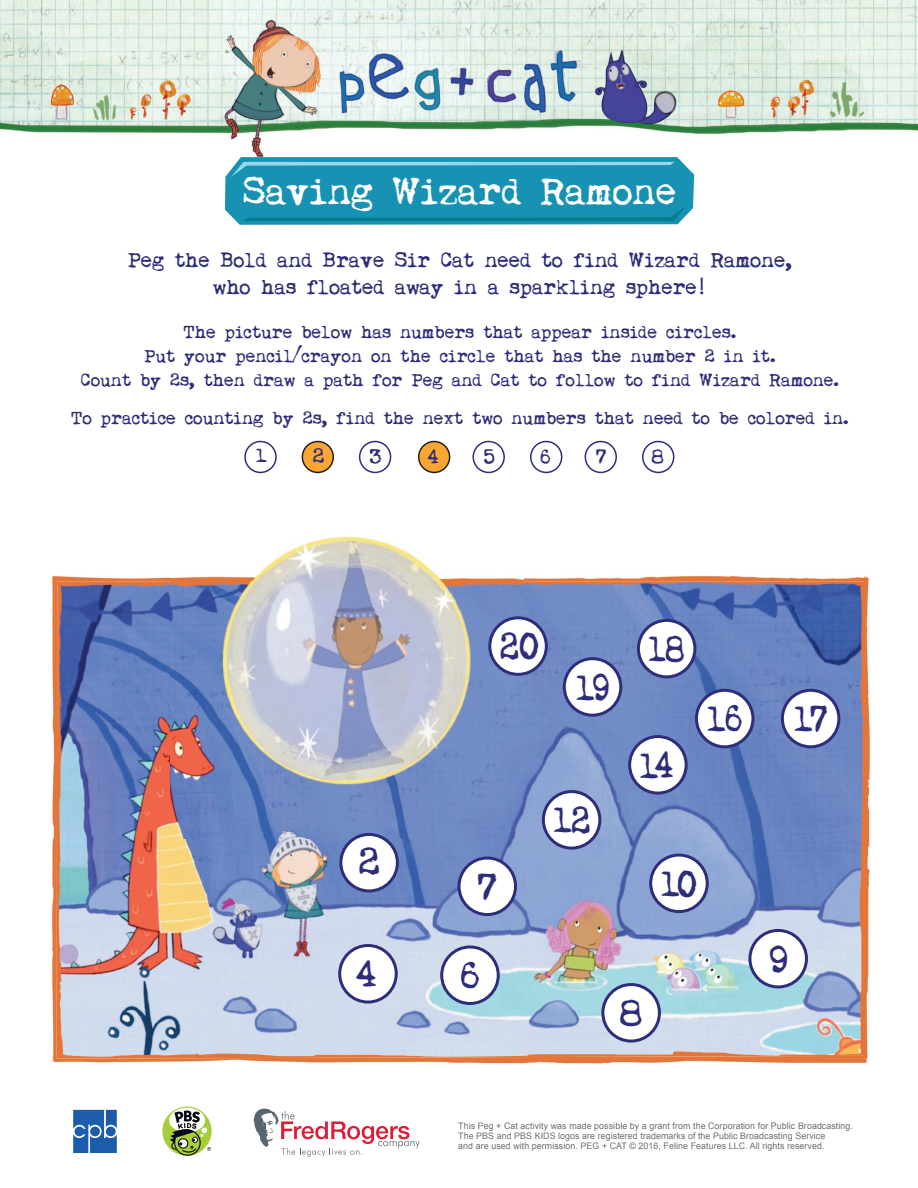
<style>
.page{position:relative;width:918px;height:1188px;background:#fff}
.page>*{position:absolute;margin:0;border:0;box-sizing:border-box;transform-origin:0 0}
.t1{font:39px "My Underwood";letter-spacing:-.075em;color:#2e2d7a;scale:.9 1}
.t2{font:39px "My Underwood";letter-spacing:-.075em;color:#2e2d7a}
.t3{font:39px "My Underwood";letter-spacing:-.075em;color:#2e2d7a;scale:.85 1}
.t4{font:38.1px "My Underwood";color:#fff}
.t5{font:21px/27px "My Underwood";color:#2e2d79;text-align:center}
.t6{font:21px "My Underwood";color:#2e2d7a}
.t7{font:18px/24px "My Underwood";color:#2e2d79;text-align:center}
.t8{font:9px/10.4px "Arial";letter-spacing:.01em;color:#6c6d70}
.s1{font-family:"American Typewriter";font-size:24px}
</style>
<div class="page">
<img style="left:0;top:0;width:918px;height:1149px">
<img style="left:52px;top:575px;width:118px;height:49px">
<img style="left:523px;top:575px;width:348px;height:49px">
<img style="left:52px;top:624px;width:51px;height:439px">
<img style="left:820px;top:624px;width:51px;height:439px">
<img style="left:103px;top:1057px;width:717px;height:6px">
<img style="left:57px;top:582px;width:151px;height:477px">
<img style="left:511px;top:582px;width:353px;height:475px">
<img style="left:207px;top:838px;width:304px;height:220px">
<img style="left:170px;top:485px;width:353px;height:353px">
<div style="left:244px;top:441px;width:33px;height:32px;border:2px solid #2e2d7a;border-radius:50%"></div>
<div style="left:302px;top:442px;width:31px;height:30px;background:#faa633;border-radius:50%"></div>
<div style="left:302px;top:441px;width:32px;height:32px;border:2px solid #231f20;border-radius:50%"></div>
<div style="left:359px;top:441px;width:32px;height:32px;border:2px solid #2e2d7a;border-radius:50%"></div>
<div style="left:419px;top:442px;width:31px;height:30px;background:#faa633;border-radius:50%"></div>
<div style="left:418px;top:441px;width:32px;height:32px;border:2px solid #231f20;border-radius:50%"></div>
<div style="left:472px;top:441px;width:33px;height:32px;border:2px solid #2e2d7a;border-radius:50%"></div>
<div style="left:531px;top:442px;width:31px;height:30px;background:#fff;border-radius:50%"></div>
<div style="left:530px;top:441px;width:32px;height:32px;border:2px solid #2e2d7a;border-radius:50%"></div>
<div style="left:585px;top:441px;width:32px;height:32px;border:2px solid #2e2d7a;border-radius:50%"></div>
<div style="left:643px;top:442px;width:31px;height:30px;background:#fff;border-radius:50%"></div>
<div style="left:642px;top:441px;width:32px;height:32px;border:2px solid #2e2d7a;border-radius:50%"></div>
<svg style="left:225px;top:157px;width:469px;height:68px;background:#2297b5"></svg>
<svg style="left:254px;top:1109px;width:166px;height:48px"></svg>
<svg style="left:161px;top:1106px;width:52px;height:51px"></svg>
<div style="left:162px;top:1107px;width:50px;height:49px;background:#a6ce39;border-radius:50%"></div>
<svg style="left:169px;top:1108px;width:42px;height:49px"></svg>
<svg style="left:73px;top:1110px;width:44px;height:43px;background:#3b73b6"></svg>
<div style="left:341px;top:834px;width:56px;height:57px;background:#fff;border-radius:50%"></div>
<div style="left:339px;top:833px;width:60px;height:59px;border:3px solid #2e2d7a;border-radius:50%"></div>
<div style="left:340px;top:946px;width:56px;height:56px;background:#fff;border-radius:50%"></div>
<div style="left:338px;top:944px;width:60px;height:60px;border:3px solid #2e2d7a;border-radius:50%"></div>
<div style="left:543px;top:792px;width:57px;height:56px;background:#fff;border-radius:50%"></div>
<div style="left:542px;top:790px;width:59px;height:60px;border:3px solid #2e2d7a;border-radius:50%"></div>
<div style="left:630px;top:737px;width:56px;height:56px;background:#fff;border-radius:50%"></div>
<div style="left:628px;top:735px;width:60px;height:60px;border:3px solid #2e2d7a;border-radius:50%"></div>
<div style="left:696px;top:690px;width:57px;height:57px;background:#fff;border-radius:50%"></div>
<div style="left:695px;top:689px;width:59px;height:59px;border:3px solid #2e2d7a;border-radius:50%"></div>
<div style="left:782px;top:690px;width:57px;height:57px;background:#fff;border-radius:50%"></div>
<div style="left:781px;top:689px;width:59px;height:59px;border:3px solid #2e2d7a;border-radius:50%"></div>
<div style="left:638px;top:620px;width:57px;height:57px;background:#fff;border-radius:50%"></div>
<div style="left:637px;top:619px;width:59px;height:59px;border:3px solid #2e2d7a;border-radius:50%"></div>
<div style="left:442px;top:947px;width:56px;height:57px;background:#fff;border-radius:50%"></div>
<div style="left:440px;top:945px;width:60px;height:60px;border:3px solid #2e2d7a;border-radius:50%"></div>
<div style="left:651px;top:855px;width:56px;height:57px;background:#fff;border-radius:50%"></div>
<div style="left:649px;top:854px;width:60px;height:59px;border:3px solid #2e2d7a;border-radius:50%"></div>
<div style="left:603px;top:985px;width:56px;height:56px;background:#fff;border-radius:50%"></div>
<div style="left:601px;top:983px;width:60px;height:60px;border:3px solid #2e2d7a;border-radius:50%"></div>
<div style="left:750px;top:930px;width:56px;height:57px;background:#fff;border-radius:50%"></div>
<div style="left:748px;top:929px;width:60px;height:59px;border:3px solid #2e2d7a;border-radius:50%"></div>
<div style="left:490px;top:618px;width:56px;height:56px;background:#fff;border-radius:50%"></div>
<div style="left:488px;top:616px;width:60px;height:60px;border:3px solid #2e2d7a;border-radius:50%"></div>
<div style="left:564px;top:659px;width:57px;height:56px;background:#fff;border-radius:50%"></div>
<div style="left:563px;top:657px;width:59px;height:60px;border:3px solid #2e2d7a;border-radius:50%"></div>
<div style="left:459px;top:858px;width:57px;height:57px;background:#fff;border-radius:50%"></div>
<div style="left:458px;top:857px;width:59px;height:59px;border:3px solid #2e2d7a;border-radius:50%"></div>
<h2 class="t4" style="left:243px;top:168px;width:435px">Saving Wizard Ramone</h2>
<p class="t5" style="left:128px;top:247px;width:666px">Peg the Bold and Brave Sir Cat need to find Wizard Ramone, who has floated away in a sparkling sphere<span class="s1">!</span></p>
<p class="t7" style="left:81px;top:321px;width:760px">The picture below has numbers that appear inside circles.<br>Put your pencil/crayon on the circle that has the number 2 in it.<br>Count by 2s, then draw a path for Peg and Cat to follow to find Wizard Ramone.</p>
<p class="t7" style="left:71px;top:406px;width:779px">To practice counting by 2s, find the next two numbers that need to be colored in.</p>
<p class="t6" style="left:256px;top:444px;width:14px">1</p>
<p class="t6" style="left:313px;top:444px;width:13px">2</p>
<p class="t6" style="left:369px;top:444px;width:14px">3</p>
<p class="t6" style="left:427px;top:444px;width:13px">4</p>
<p class="t6" style="left:484px;top:444px;width:13px">5</p>
<p class="t6" style="left:540px;top:444px;width:12px">6</p>
<p class="t6" style="left:596px;top:444px;width:12px">7</p>
<p class="t6" style="left:652px;top:444px;width:14px">8</p>
<h1 class="t2" style="left:358px;top:838px;width:23px">2</h1>
<h1 class="t2" style="left:355px;top:950px;width:23px">4</h1>
<h1 class="t1" style="left:500px;top:622px;width:45px">20</h1>
<h1 class="t1" style="left:575px;top:664px;width:39px">19</h1>
<h1 class="t2" style="left:477px;top:862px;width:22px">7</h1>
<h1 class="t1" style="left:553px;top:797px;width:43px">12</h1>
<h1 class="t3" style="left:648px;top:625px;width:45px">18</h1>
<h1 class="t1" style="left:639px;top:742px;width:40px">14</h1>
<h1 class="t1" style="left:707px;top:695px;width:42px">16</h1>
<h1 class="t1" style="left:793px;top:695px;width:40px">17</h1>
<h1 class="t1" style="left:661px;top:860px;width:42px">10</h1>
<h1 class="t2" style="left:460px;top:950px;width:21px">6</h1>
<h1 class="t2" style="left:620px;top:988px;width:25px">8</h1>
<h1 class="t2" style="left:769px;top:934px;width:21px">9</h1>
<p class="t8" style="left:458px;top:1120px;width:396px">This Peg + Cat activity was made possible by a grant from the Corporation for Public Broadcasting.<br>The PBS and PBS KIDS logos are registered trademarks of the Public Broadcasting Service<br>and are used with permission. PEG + CAT © 2016, Feline Features LLC. All rights reserved.</p>
</div>
